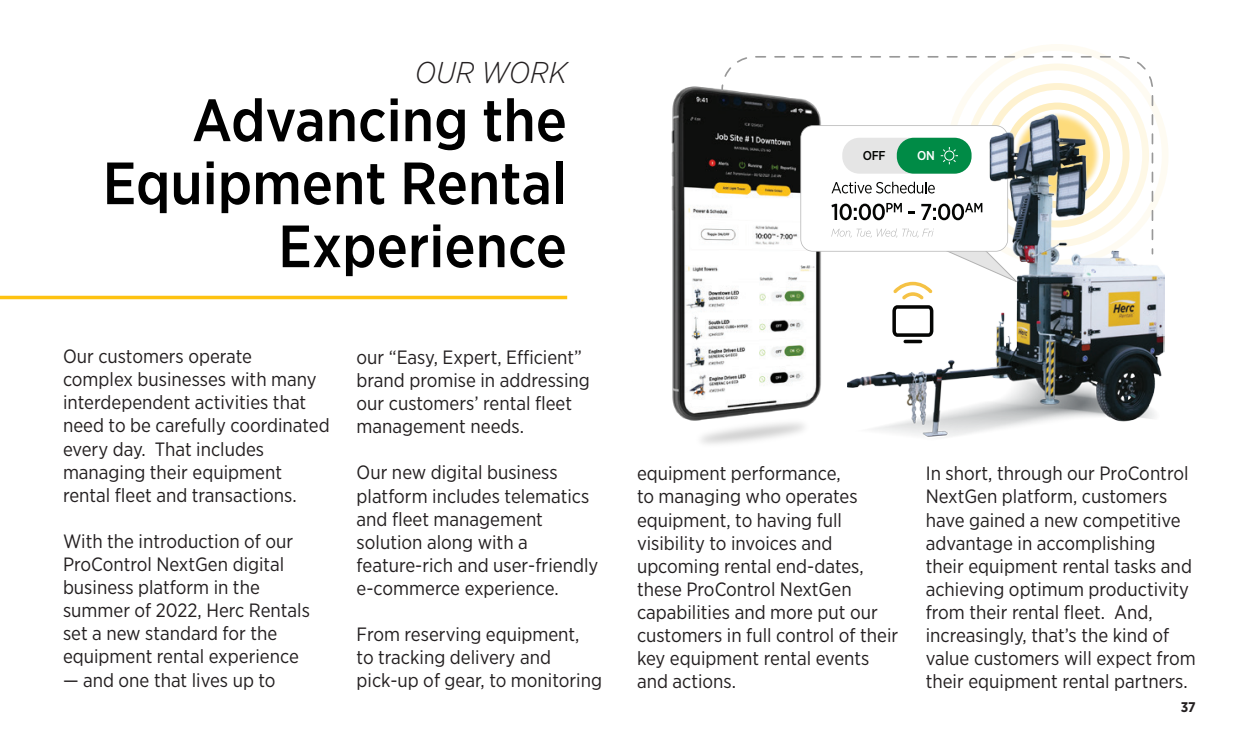
<style>
.page{position:relative;width:1260px;height:756px;background:#fff}
.page>*{position:absolute;margin:0;border:0;box-sizing:border-box;transform-origin:0 0}
.t1{font:500 59.5px/63px "Gotham Narrow";color:#000;text-align:right}
.t2{font:italic 300 30.1px "Gotham Narrow";color:#231f20}
.t3{font:19.25px/23.1px "Gotham Narrow";color:#231f20}
.t4{font:700 14px "Gotham Narrow";color:#231f20}
.t5{font:500 12.78px "Gotham Narrow";color:#040503}
.t6{font:500 12.78px "Gotham Narrow";color:#fff}
</style>
<div class="page">
<hr style="left:0;top:296px;width:567px;height:3px;background:#fec210">
<svg style="left:1154px;top:102px;width:14px;height:82px"></svg>
<img style="left:671px;top:44px;width:433px;height:377px">
<img style="left:848px;top:114px;width:316px;height:323px">
<img style="left:692px;top:416px;width:122px;height:28px">
<hr style="left:904px;top:340px;width:18px;height:3px;background:#040503;border-radius:2px">
<svg style="left:800px;top:241px;width:353px;height:96px"></svg>
<svg style="left:721px;top:55px;width:433px;height:186px"></svg>
<svg style="left:721px;top:83px;width:3px;height:9px"></svg>
<h2 class="t2" style="left:415px;top:54px;width:154px">OUR WORK</h2>
<h1 class="t1" style="left:103px;top:88px;width:466px">Advancing the<br>Equipment Rental<br>Experience</h1>
<p class="t3" style="left:63px;top:344px;width:268px">Our customers operate<br>complex businesses with many interdependent activities that need to be carefully coordinated every day. That includes managing their equipment rental fleet and transactions.</p>
<p class="t3" style="left:63px;top:529px;width:248px">With the introduction of our<br>ProControl NextGen digital business platform in the summer of 2022, Herc Rentals set a new standard for the equipment rental experience</p>
<p class="t3" style="left:63px;top:668px;width:214px">— and one that lives up to</p>
<p class="t3" style="left:357px;top:345px;width:235px">our “Easy, Expert, Efficient” brand promise in addressing our customers’ rental fleet management needs.</p>
<p class="t3" style="left:357px;top:461px;width:243px">Our new digital business platform includes telematics and fleet management solution along with a feature-rich and user-friendly e-commerce experience.</p>
<p class="t3" style="left:357px;top:622px;width:247px">From reserving equipment,<br>to tracking delivery and pick-up of gear, to monitoring</p>
<p class="t5" style="left:863px;top:147px;width:24px">OFF</p>
<p class="t6" style="left:917px;top:147px;width:19px">ON</p>
<p class="t3" style="left:637px;top:462px;width:263px">equipment performance,<br>to managing who operates equipment, to having full visibility to invoices and upcoming rental end-dates, these ProControl NextGen capabilities and more put our customers in full control of their key equipment rental events and actions.</p>
<p class="t3" style="left:926px;top:462px;width:271px">In short, through our ProControl<br>NextGen platform, customers have gained a new competitive advantage in accomplishing their equipment rental tasks and achieving optimum productivity from their rental fleet. And, increasingly, that’s the kind of value customers will expect from their equipment rental partners.</p>
<p class="t4" style="left:1181px;top:698px;width:16px">37</p>
</div>
